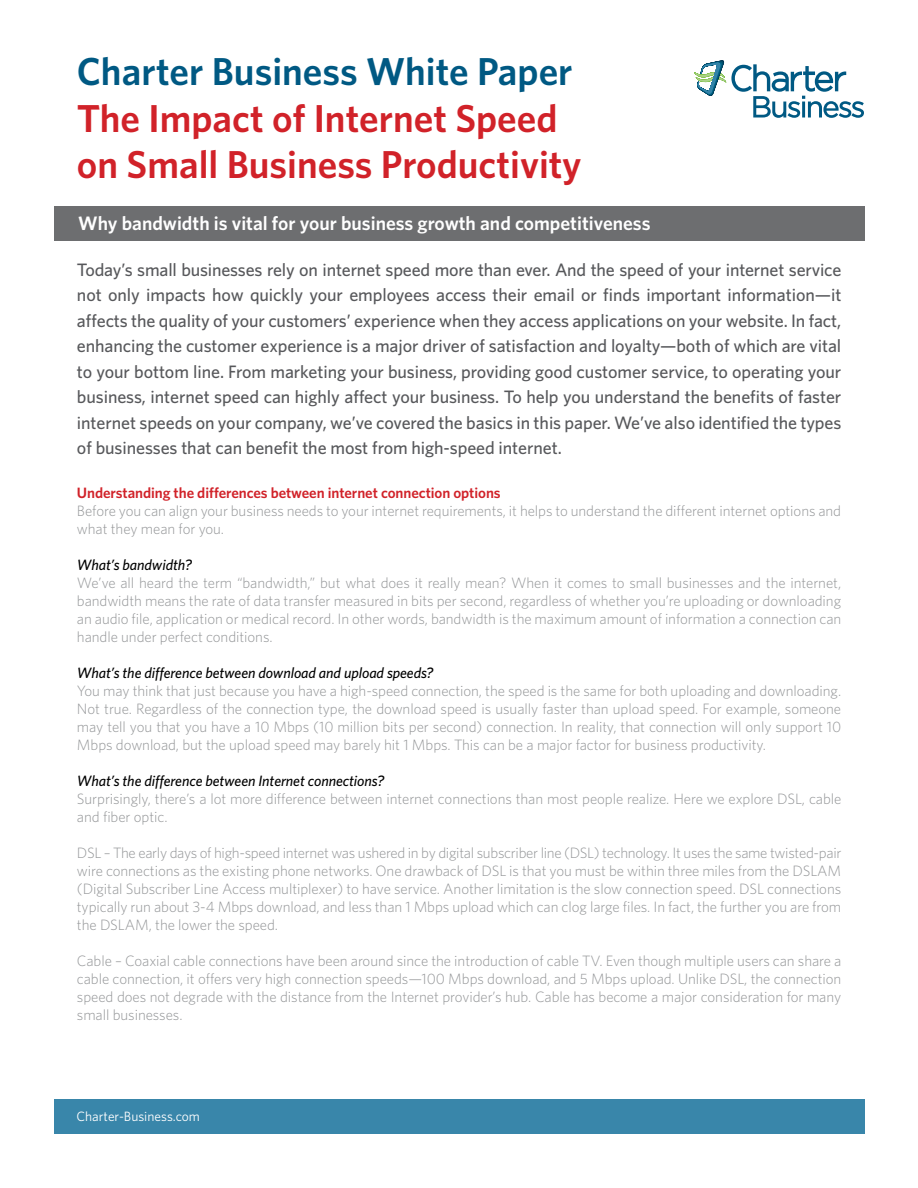
<style>
.page{position:relative;width:918px;height:1188px;background:#fff}
.page>*{position:absolute;margin:0;border:0;box-sizing:border-box;transform-origin:0 0}
.t1{font:600 39px/46.5px "Whitney";color:#d12229}
.t2{font:600 39px "Whitney";color:#005983}
.t3{font:600 19.5px "Whitney";color:#fff}
.t4{font:500 18px/25.5px "Whitney";letter-spacing:-.005em;color:#57585b;text-align:justify}
.t5{font:300 15px/18px "Whitney";letter-spacing:-.005em;color:#939597;text-align:justify}
.t6{font:italic 500 15px "Whitney";letter-spacing:-.005em;color:#000}
.t7{font:600 15px "Whitney";letter-spacing:-.005em;color:#d12229}
.t8{font:13.5px "Whitney";color:#fff}
</style>
<div class="page">
<svg style="left:694px;top:60px;width:170px;height:58px"></svg>
<div style="left:54px;top:1099px;width:810px;height:35px;background:#3986aa"></div>
<div style="left:54px;top:206px;width:810px;height:35px;background:#6d6e70"></div>
<h1 class="t2" style="left:77px;top:54px;width:497px">Charter Business White Paper</h1>
<h1 class="t1" style="left:77px;top:97px;width:506px">The Impact of Internet Speed on Small Business Productivity</h1>
<h2 class="t3" style="left:78px;top:214px;width:574px">Why bandwidth is vital for your business growth and competitiveness</h2>
<p class="t4" style="left:77px;top:258px;width:766px">Today’s small businesses rely on internet speed more than ever. And the speed of your internet service not only impacts how quickly your employees access their email or finds important information—it affects the quality of your customers’ experience when they access applications on your website. In fact, enhancing the customer experience is a major driver of satisfaction and loyalty—both of which are vital to your bottom line. From marketing your business, providing good customer service, to operating your business, internet speed can highly affect your business. To help you understand the benefits of faster internet speeds on your company, we’ve covered the basics in this paper. We’ve also identified the types of businesses that can benefit the most from high-speed internet.</p>
<p class="t7" style="left:77px;top:486px;width:425px">Understanding the differences between internet connection options</p>
<p class="t5" style="left:77px;top:502px;width:766px">Before you can align your business needs to your internet requirements, it helps to understand the different internet options and what they mean for you.</p>
<p class="t6" style="left:77px;top:558px;width:116px">What’s bandwidth?</p>
<p class="t5" style="left:77px;top:574px;width:766px">We’ve all heard the term “bandwidth,” but what does it really mean? When it comes to small businesses and the internet, bandwidth means the rate of data transfer measured in bits per second, regardless of whether you’re uploading or downloading an audio file, application or medical record. In other words, bandwidth is the maximum amount of information a connection can handle under perfect conditions.</p>
<p class="t6" style="left:77px;top:666px;width:358px">What’s the difference between download and upload speeds?</p>
<p class="t5" style="left:77px;top:682px;width:766px">You may think that just because you have a high-speed connection, the speed is the same for both uploading and downloading.<br>Not true. Regardless of the connection type, the download speed is usually faster than upload speed. For example, someone may tell you that you have a 10 Mbps (10 million bits per second) connection. In reality, that connection will only support 10<br>Mbps download, but the upload speed may barely hit 1 Mbps. This can be a major factor for business productivity.</p>
<p class="t6" style="left:77px;top:774px;width:309px">What’s the difference between Internet connections?</p>
<p class="t5" style="left:77px;top:790px;width:766px">Surprisingly, there’s a lot more difference between internet connections than most people realize. Here we explore DSL, cable and fiber optic.</p>
<p class="t5" style="left:77px;top:844px;width:766px">DSL – The early days of high-speed internet was ushered in by digital subscriber line (DSL) technology. It uses the same twisted-pair wire connections as the existing phone networks. One drawback of DSL is that you must be within three miles from the DSLAM (Digital Subscriber Line Access multiplexer) to have service. Another limitation is the slow connection speed. DSL connections typically run about 3-4 Mbps download, and less than 1 Mbps upload which can clog large files. In fact, the further you are from the DSLAM, the lower the speed.</p>
<p class="t5" style="left:77px;top:952px;width:766px">Cable – Coaxial cable connections have been around since the introduction of cable TV. Even though multiple users can share a cable connection, it offers very high connection speeds—100 Mbps download, and 5 Mbps upload. Unlike DSL, the connection speed does not degrade with the distance from the Internet provider’s hub. Cable has become a major consideration for many small businesses.</p>
<p class="t8" style="left:77px;top:1110px;width:125px">Charter-Business.com</p>
</div>
